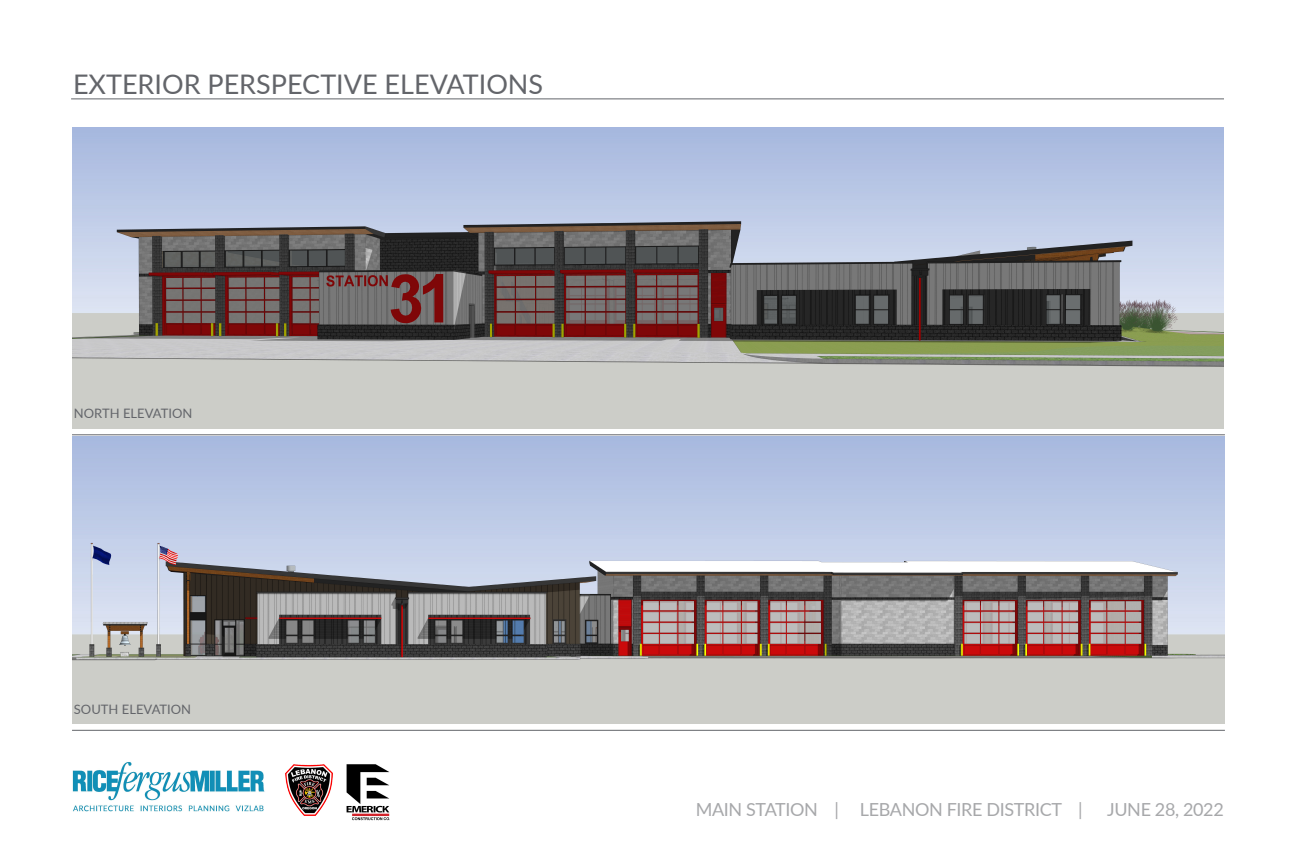
<style>
.page{position:relative;width:1296px;height:864px;background:#fff}
.page>*{position:absolute;margin:0;border:0;box-sizing:border-box;transform-origin:0 0}
.t1{font:27px "Lato";color:#63656a}
.t2{font:18px "Lato";letter-spacing:-.02em;color:#a7a8aa}
.t3{font:13px "Lato";color:#63656a}
</style>
<div class="page">
<img style="left:72px;top:127px;width:1152px;height:301px">
<img style="left:72px;top:436px;width:1152px;height:288px">
<img style="left:286px;top:765px;width:46px;height:51px">
<hr style="left:71px;top:99px;width:1153px;height:1px;background:#63656a">
<hr style="left:72px;top:435px;width:1153px;height:1px;background:#63656a">
<hr style="left:72px;top:730px;width:1153px;height:1px;background:#63656a">
<img style="left:72px;top:762px;width:193px;height:50px">
<img style="left:346px;top:764px;width:44px;height:57px">
<h1 class="t1" style="left:73px;top:65px;width:472px">EXTERIOR PERSPECTIVE ELEVATIONS</h1>
<p class="t3" style="left:74px;top:404px;width:120px">NORTH ELEVATION</p>
<p class="t3" style="left:74px;top:700px;width:119px">SOUTH ELEVATION</p>
<p class="t2" style="left:696px;top:797px;width:388px">MAIN STATION | LEBANON FIRE DISTRICT |</p>
<p class="t2" style="left:1107px;top:797px;width:118px">JUNE 28, 2022</p>
</div>
